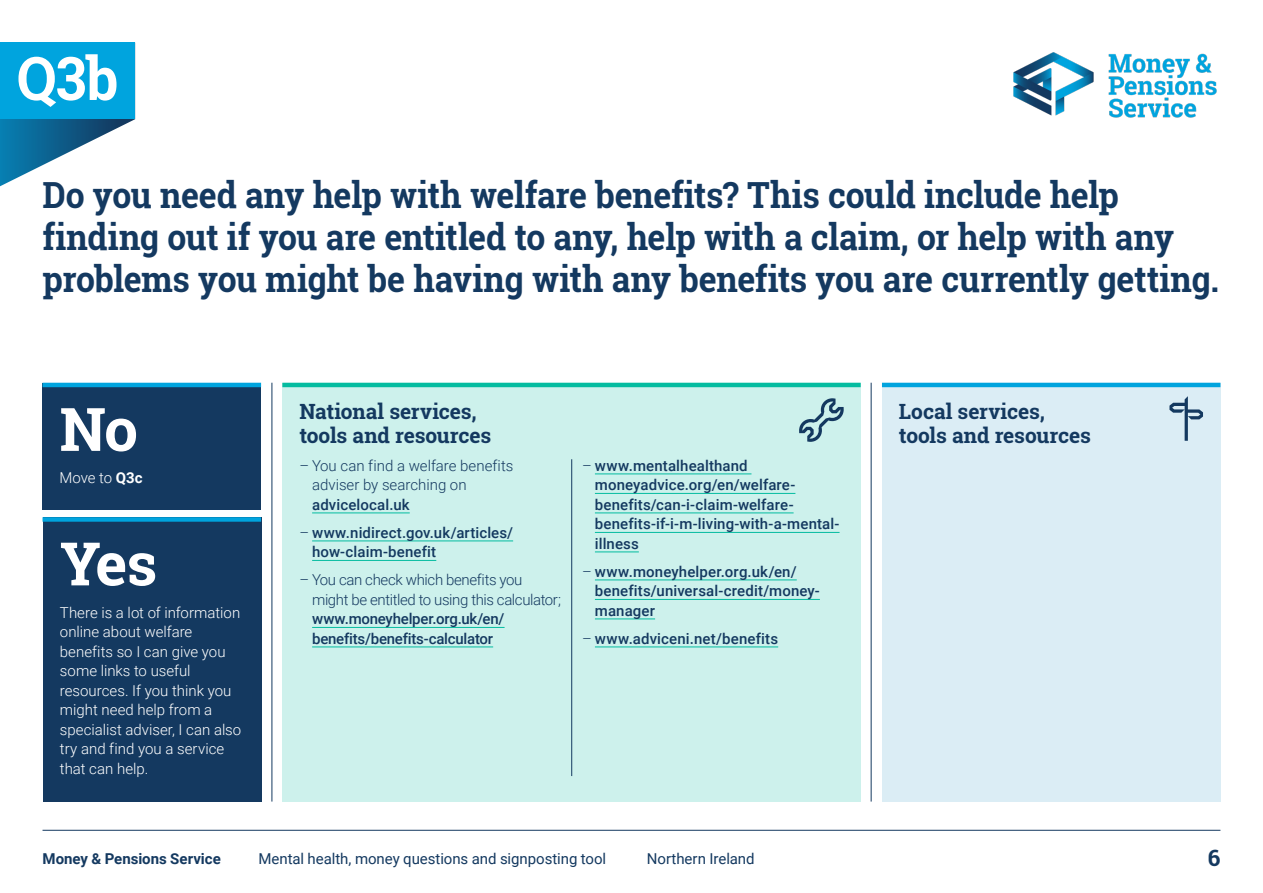
<style>
.page{position:relative;width:1263px;height:893px;background:#fff}
.page>*{position:absolute;margin:0;border:0;box-sizing:border-box;transform-origin:0 0}
.Yes_No_50_43pt{font:700 60px "Roboto Slab";letter-spacing:-.02em;color:#fff}
.Yes_No_50_43pt-2{font:700 60px "Roboto Slab";letter-spacing:-.02em;color:#fff;scale:.94 1}
.Question_30_35pt{font:700 36px/42px "Roboto Slab";letter-spacing:-.01em;color:#143960;scale:.94 1}
.t1{font:700 22.5px "Roboto Slab";color:#143960}
.Resource_heading_14{font:700 21px/24px "Roboto Slab";letter-spacing:-.005em;color:#143960}
.t2{font:500 15px/19.5px "Roboto";letter-spacing:.01em;color:#143960}
.Answer_copy_12_15pt{font:300 15px/19.5px "Roboto";color:#fff}
.t3{font:300 15px/19.5px "Roboto";letter-spacing:-.02em;color:#143960}
.t4{font:300 15px/19.5px "Roboto";color:#143960}
.t5{font:15px "Roboto";letter-spacing:-.005em;color:#143960}
.t6{font:700 15px "Roboto";letter-spacing:-.005em;color:#143960}
.s1{font-weight:700}
.s2{font-weight:500}
.s3{font-weight:300}
</style>
<div class="page">
<svg style="left:0;top:119px;width:135px;height:68px"></svg>
<div style="left:0;top:43px;width:135px;height:76px;background:#00a4de"></div>
<img style="left:1013px;top:52px;width:204px;height:66px">
<div style="left:282px;top:383px;width:579px;height:418px;background:#cdf1ec"></div>
<svg style="left:799px;top:398px;width:45px;height:44px"></svg>
<hr style="left:312px;top:512px;width:98px;height:1px;background:#04bca0">
<hr style="left:312px;top:541px;width:201px;height:1px;background:#04bca0">
<hr style="left:312px;top:560px;width:124px;height:1px;background:#04bca0">
<hr style="left:312px;top:627px;width:193px;height:1px;background:#04bca0">
<hr style="left:312px;top:647px;width:181px;height:1px;background:#04bca0">
<hr style="left:595px;top:473px;width:156px;height:1px;background:#04bca0">
<hr style="left:595px;top:493px;width:200px;height:1px;background:#04bca0">
<hr style="left:595px;top:512px;width:199px;height:1px;background:#04bca0">
<hr style="left:595px;top:532px;width:244px;height:1px;background:#04bca0">
<hr style="left:595px;top:551px;width:44px;height:1px;background:#04bca0">
<hr style="left:595px;top:580px;width:202px;height:1px;background:#04bca0">
<hr style="left:595px;top:599px;width:225px;height:1px;background:#04bca0">
<hr style="left:595px;top:619px;width:60px;height:1px;background:#04bca0">
<hr style="left:595px;top:647px;width:183px;height:1px;background:#04bca0">
<hr style="left:282px;top:383px;width:579px;height:4px;background:#04bca0">
<hr style="left:571px;top:459px;width:1px;height:317px;background:#143960">
<div style="left:882px;top:383px;width:338px;height:418px;background:#dbedf5"></div>
<svg style="left:1169px;top:396px;width:34px;height:45px"></svg>
<hr style="left:882px;top:383px;width:338px;height:4px;background:#00a4de">
<div style="left:43px;top:383px;width:218px;height:127px;background:#143960"></div>
<hr style="left:43px;top:383px;width:218px;height:4px;background:#00a4de">
<div style="left:43px;top:517px;width:218px;height:284px;background:#143960"></div>
<div style="left:43px;top:517px;width:218px;height:5px;background:#00a4de"></div>
<hr style="left:871px;top:383px;width:1px;height:418px;background:#143960">
<hr style="left:272px;top:383px;width:1px;height:418px;background:#143960">
<hr style="left:43px;top:830px;width:1177px;height:1px;background:#143960">
<p class="Yes_No_50_43pt-2" style="left:17px;top:37px;width:110px">Q3b</p>
<p class="Question_30_35pt" style="left:43px;top:174px;width:1253px">Do you need any help with welfare benefits? This could include help finding out if you are entitled to any, help with a claim, or help with any problems you might be having with any benefits you are currently getting.</p>
<p class="Yes_No_50_43pt" style="left:60px;top:388px;width:80px">No</p>
<p class="Answer_copy_12_15pt" style="left:60px;top:467px;width:85px">Move to <span class="s1">Q3c</span></p>
<p class="Yes_No_50_43pt" style="left:60px;top:522px;width:99px">Yes</p>
<p class="Answer_copy_12_15pt" style="left:60px;top:602px;width:183px">There is a lot of information online about welfare benefits so I can give you some links to useful resources. If you think you might need help from a specialist adviser, I can also try and find you a service that can help.</p>
<p class="Resource_heading_14" style="left:299px;top:399px;width:193px">National services, tools and resources</p>
<p class="t4" style="left:312px;top:455px;width:203px;text-indent:-13px">– You can find a welfare benefits adviser by searching on <span class="s2">advicelocal.uk</span></p>
<p class="t2" style="left:312px;top:522px;width:202px;text-indent:-13px"><span class="s3">–</span> www.nidirect.gov.uk/articles/ how-claim-benefit</p>
<p class="t3" style="left:312px;top:570px;width:250px;text-indent:-13px">– You can check which benefits you might be entitled to using this calculator; <span class="s2">www.moneyhelper.org.uk/en/ benefits/benefits-calculator</span></p>
<p class="t2" style="left:595px;top:455px;width:246px;text-indent:-13px"><span class="s3">–</span> www.mentalhealthand moneyadvice.org/en/welfare&shy;benefits/can-i-claim-welfare&shy;benefits-if-i-m-living-with-a-mental&shy;illness</p>
<p class="t2" style="left:595px;top:561px;width:226px;text-indent:-13px"><span class="s3">–</span> www.moneyhelper.org.uk/en/ benefits/universal-credit/money&shy;manager</p>
<p class="t2" style="left:582px;top:628px;width:198px"><span class="s3">–</span> www.adviceni.net/benefits</p>
<p class="Resource_heading_14" style="left:899px;top:399px;width:147px">Local services,</p>
<p class="Resource_heading_14" style="left:899px;top:423px;width:193px">tools and resources</p>
<p class="t6" style="left:43px;top:848px;width:180px">Money &amp; Pensions Service</p>
<p class="t5" style="left:258px;top:848px;width:349px">Mental health, money questions and signposting tool</p>
<p class="t5" style="left:647px;top:848px;width:109px">Northern Ireland</p>
<h3 class="t1" style="left:1208px;top:843px;width:14px">6</h3>
</div>
